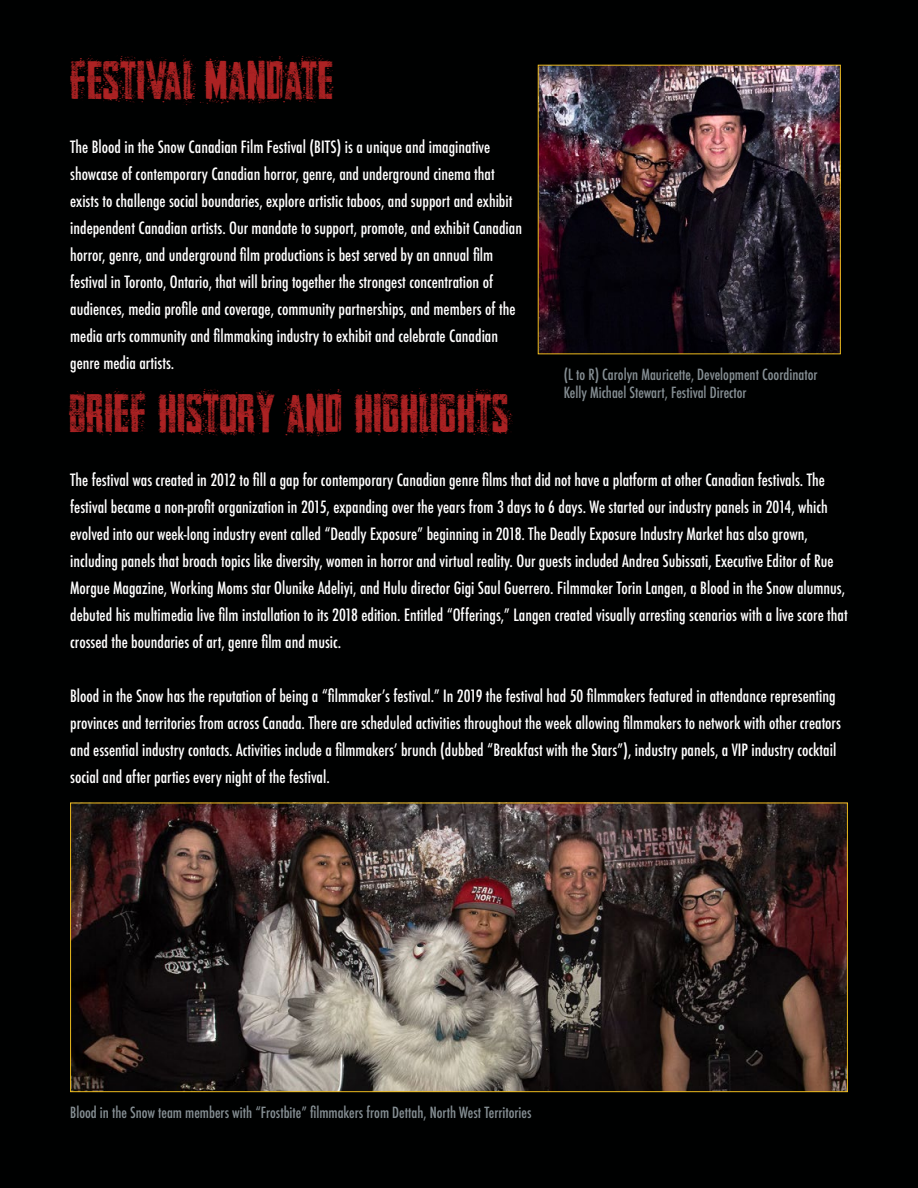
<style>
.page{position:relative;width:918px;height:1188px;background:#000101}
.page>*{position:absolute;margin:0;border:0;box-sizing:border-box;transform-origin:0 0}
.t1{font:45px "CUREOFPAIN";color:#ac2223}
.t2{font:500 condensed 16.5px/27px "Futura";color:#fff}
.t3{font:500 condensed 15px/18px "Futura";color:#868f94}
</style>
<div class="page">
<img style="left:540px;top:67px;width:299px;height:285px">
<div style="left:538px;top:65px;width:303px;height:289px;border:1px solid #edbb1d"></div>
<img style="left:72px;top:805px;width:774px;height:285px">
<h1 class="t1" style="left:70px;top:52px;width:266px">FESTIVAL MANDATE</h1>
<p class="t2" style="left:70px;top:133px;width:453px">The Blood in the Snow Canadian Film Festival (BITS) is a unique and imaginative showcase of contemporary Canadian horror, genre, and underground cinema that exists to challenge social boundaries, explore artistic taboos, and support and exhibit independent Canadian artists. Our mandate to support, promote, and exhibit Canadian horror, genre, and underground film productions is best served by an annual film festival in Toronto, Ontario, that will bring together the strongest concentration of audiences, media profile and coverage, community partnerships, and members of the media arts community and filmmaking industry to exhibit and celebrate Canadian genre media artists.</p>
<h1 class="t1" style="left:70px;top:385px;width:441px">BRIEF HISTORY AND HIGHLIGHTS</h1>
<p class="t2" style="left:70px;top:466px;width:779px">The festival was created in 2012 to fill a gap for contemporary Canadian genre films that did not have a platform at other Canadian festivals. The festival became a non-profit organization in 2015, expanding over the years from 3 days to 6 days. We started our industry panels in 2014, which evolved into our week-long industry event called “Deadly Exposure” beginning in 2018. The Deadly Exposure Industry Market has also grown, including panels that broach topics like diversity, women in horror and virtual reality. Our guests included Andrea Subissati, Executive Editor of Rue Morgue Magazine, Working Moms star Olunike Adeliyi, and Hulu director Gigi Saul Guerrero. Filmmaker Torin Langen, a Blood in the Snow alumnus, debuted his multimedia live film installation to its 2018 edition. Entitled “Offerings,” Langen created visually arresting scenarios with a live score that crossed the boundaries of art, genre film and music.</p>
<p class="t2" style="left:70px;top:682px;width:772px">Blood in the Snow has the reputation of being a “filmmaker’s festival.” In 2019 the festival had 50 filmmakers featured in attendance representing provinces and territories from across Canada. There are scheduled activities throughout the week allowing filmmakers to network with other creators and essential industry contacts. Activities include a filmmakers’ brunch (dubbed “Breakfast with the Stars”), industry panels, a VIP industry cocktail social and after parties every night of the festival.</p>
<p class="t3" style="left:564px;top:366px;width:255px">(L to R) Carolyn Mauricette, Development Coordinator<br>Kelly Michael Stewart, Festival Director</p>
<p class="t3" style="left:70px;top:1104px;width:463px">Blood in the Snow team members with “Frostbite” filmmakers from Dettah, North West Territories</p>
</div>
